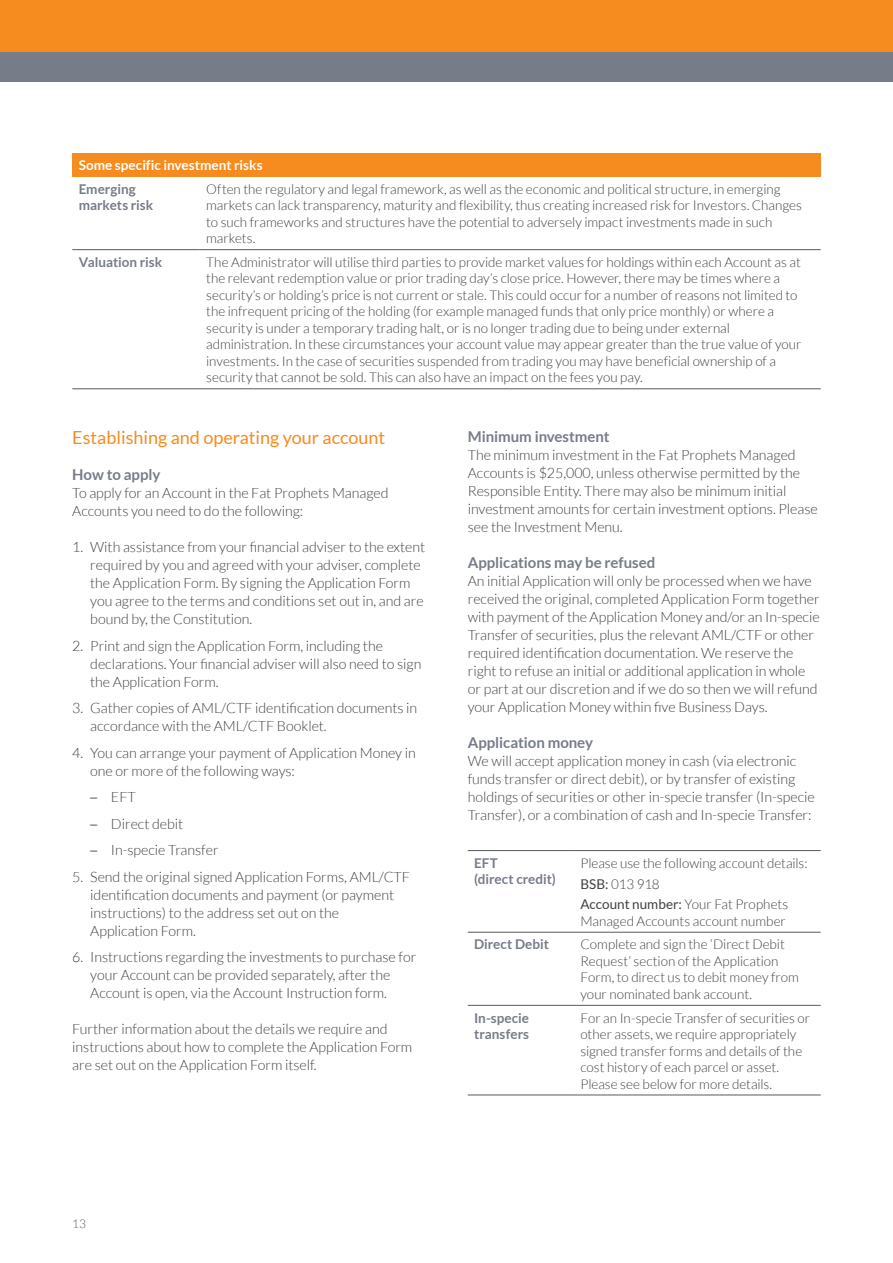
<style>
.page{position:relative;width:893px;height:1263px;background:#fff}
.page>*{position:absolute;margin:0;border:0;box-sizing:border-box;transform-origin:0 0}
.t1{font:18px "Lato";color:#f68b1f}
.t2{font:700 15px "Lato";letter-spacing:-.005em;color:#777c89}
.t3{font:300 14.25px/18px "Lato";letter-spacing:-.005em;color:#414042}
.t4{font:300 13.5px/16.5px "Lato";color:#414042}
.t5{font:700 13.5px/16.5px "Lato";color:#777c89}
.t6{font:700 13.5px "Lato";letter-spacing:.005em;color:#fff}
.t7{font:300 12px "Lato";color:#58595b}
.s1{font-family:"Helvetica Neue LT Std"}
.s2{font-weight:400}
</style>
<div class="page">
<div style="left:0;top:0;width:893px;height:51px;background:#f68b1f"></div>
<div style="left:0;top:53px;width:893px;height:29px;background:#777c89"></div>
<div style="left:72px;top:153px;width:749px;height:24px;background:#f68b1f"></div>
<hr style="left:72px;top:249px;width:128px;height:1px;background:#58595b">
<hr style="left:200px;top:249px;width:621px;height:1px;background:#58595b">
<hr style="left:72px;top:388px;width:128px;height:1px;background:#58595b">
<hr style="left:200px;top:388px;width:621px;height:1px;background:#58595b">
<hr style="left:468px;top:932px;width:106px;height:1px;background:#58595b">
<hr style="left:574px;top:932px;width:247px;height:1px;background:#58595b">
<hr style="left:468px;top:1005px;width:106px;height:1px;background:#58595b">
<hr style="left:574px;top:1005px;width:247px;height:1px;background:#58595b">
<hr style="left:468px;top:850px;width:106px;height:1px;background:#58595b">
<hr style="left:574px;top:850px;width:247px;height:1px;background:#58595b">
<hr style="left:468px;top:1095px;width:106px;height:1px;background:#58595b">
<hr style="left:574px;top:1095px;width:247px;height:1px;background:#58595b">
<p class="t6" style="left:79px;top:158px;width:185px">Some specific investment risks</p>
<p class="t5" style="left:79px;top:180px;width:76px">Emerging markets risk</p>
<p class="t4" style="left:206px;top:181px;width:597px">Often the regulatory and legal framework, as well as the economic and political structure, in emerging markets can lack transparency, maturity and flexibility, thus creating increased risk for Investors. Changes to such frameworks and structures have the potential to adversely impact investments made in such markets.</p>
<p class="t5" style="left:79px;top:254px;width:85px">Valuation risk</p>
<p class="t4" style="left:206px;top:254px;width:597px">The Administrator will utilise third parties to provide market values for holdings within each Account as at the relevant redemption value or prior trading day’s close price. However, there may be times where a security’s or holding’s price is not current or stale. This could occur for a number of reasons not limited to the infrequent pricing of the holding (for example managed funds that only price monthly) or where a security is under a temporary trading halt, or is no longer trading due to being under external administration. In these circumstances your account value may appear greater than the true value of your investments. In the case of securities suspended from trading you may have beneficial ownership of a security that cannot be sold. This can also have an impact on the fees you pay.</p>
<p class="t1" style="left:72px;top:427px;width:314px">Establishing and operating your account</p>
<p class="t2" style="left:72px;top:466px;width:90px">How to apply</p>
<p class="t3" style="left:72px;top:484px;width:318px">To apply for an Account in the Fat Prophets Managed<br>Accounts you need to do the following:</p>
<p class="t3" style="left:90px;top:538px;width:336px;text-indent:-18px">1. With assistance from your financial adviser to the extent required by you and agreed with your adviser, complete the Application Form. By signing the Application Form you agree to the terms and conditions set out in, and are bound by, the Constitution.</p>
<p class="t3" style="left:90px;top:636px;width:333px;text-indent:-18px">2. Print and sign the Application Form, including the declarations. Your financial adviser will also need to sign the Application Form.</p>
<p class="t3" style="left:90px;top:699px;width:329px;text-indent:-18px">3. Gather copies of AML/CTF identification documents in accordance with the AML/CTF Booklet.</p>
<p class="t3" style="left:90px;top:743px;width:327px;text-indent:-18px">4. You can arrange your payment of Application Money in one or more of the following ways:</p>
<p class="t3" style="left:90px;top:788px;width:47px"><span class="s1">–</span> EFT</p>
<p class="t3" style="left:90px;top:814px;width:94px"><span class="s1">–</span> Direct debit</p>
<p class="t3" style="left:90px;top:841px;width:130px"><span class="s1">–</span> In-specie Transfer</p>
<p class="t3" style="left:90px;top:867px;width:321px;text-indent:-18px">5. Send the original signed Application Forms, AML/CTF identification documents and payment (or payment instructions) to the address set out on the Application Form.</p>
<p class="t3" style="left:90px;top:948px;width:328px;text-indent:-18px">6. Instructions regarding the investments to purchase for your Account can be provided separately, after the<br>Account is open, via the Account Instruction form.</p>
<p class="t3" style="left:72px;top:1020px;width:341px">Further information about the details we require and instructions about how to complete the Application Form are set out on the Application Form itself.</p>
<p class="t2" style="left:468px;top:427px;width:143px">Minimum investment</p>
<p class="t3" style="left:468px;top:445px;width:351px">The minimum investment in the Fat Prophets Managed Accounts is $25,000, unless otherwise permitted by the Responsible Entity. There may also be minimum initial investment amounts for certain investment options. Please see the Investment Menu.</p>
<p class="t2" style="left:468px;top:553px;width:189px">Applications may be refused</p>
<p class="t3" style="left:468px;top:571px;width:353px">An initial Application will only be processed when we have received the original, completed Application Form together with payment of the Application Money and/or an In-specie Transfer of securities, plus the relevant AML/CTF or other required identification documentation. We reserve the right to refuse an initial or additional application in whole or part at our discretion and if we do so then we will refund your Application Money within five Business Days.</p>
<p class="t2" style="left:468px;top:733px;width:127px">Application money</p>
<p class="t3" style="left:468px;top:751px;width:349px">We will accept application money in cash (via electronic funds transfer or direct debit), or by transfer of existing holdings of securities or other in-specie transfer (In-specie Transfer), or a combination of cash and In-specie Transfer:</p>
<p class="t5" style="left:474px;top:854px;width:83px">EFT<br>(direct credit)</p>
<p class="t4" style="left:580px;top:853px;width:229px;line-height:20.7px">Please use the following account details:<br><span class="s2">BSB:</span> 013 918<br><span class="s2">Account number:</span> Your Fat Prophets</p>
<p class="t4" style="left:580px;top:913px;width:207px">Managed Accounts account number</p>
<p class="t5" style="left:474px;top:936px;width:76px">Direct Debit</p>
<p class="t4" style="left:580px;top:936px;width:220px">Complete and sign the ‘Direct Debit Request’ section of the Application Form, to direct us to debit money from your nominated bank account.</p>
<p class="t5" style="left:474px;top:1009px;width:57px">In-specie transfers</p>
<p class="t4" style="left:580px;top:1009px;width:231px">For an In-specie Transfer of securities or other assets, we require appropriately signed transfer forms and details of the cost history of each parcel or asset.<br>Please see below for more details.</p>
<p class="t7" style="left:72px;top:1217px;width:15px">13</p>
</div>
